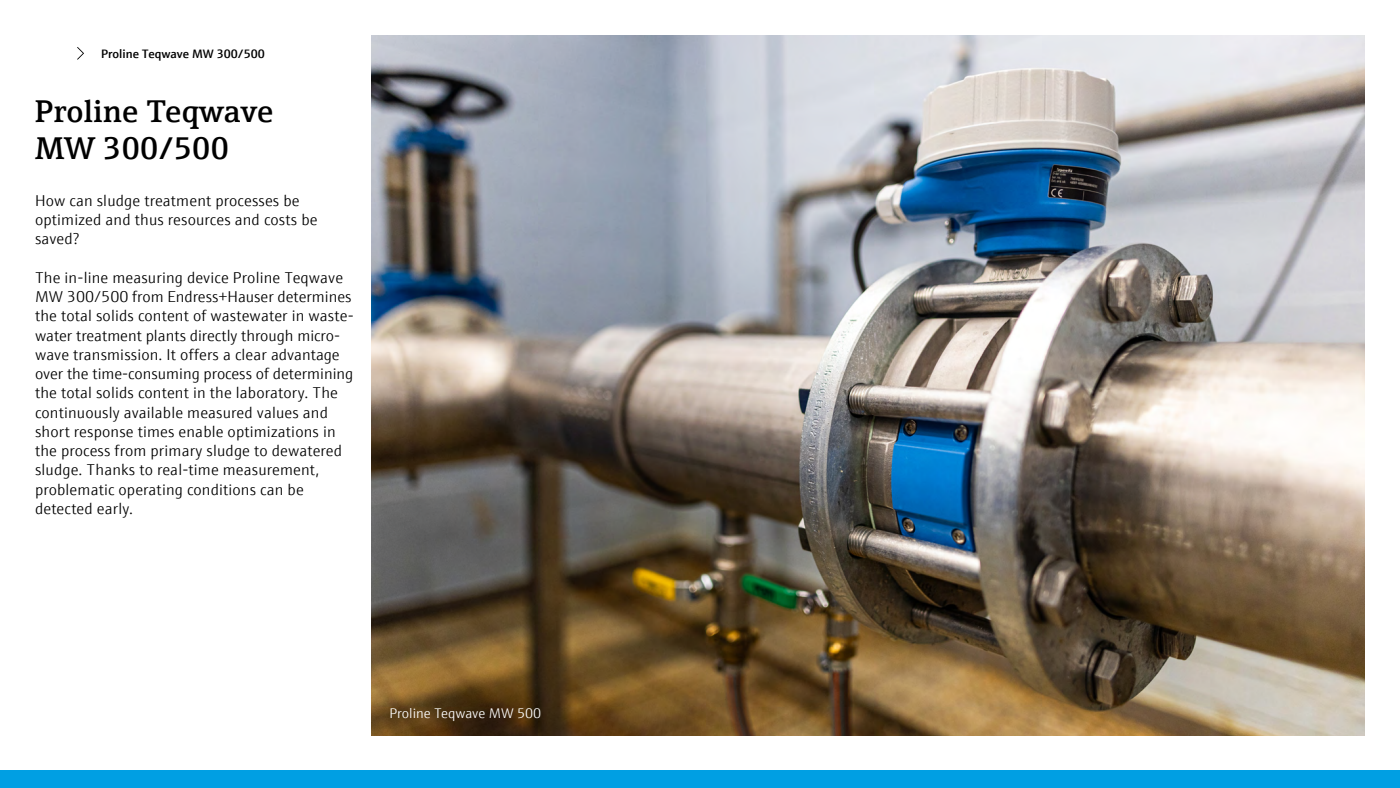
<style>
.page{position:relative;width:1400px;height:788px;background:#fff}
.page>*{position:absolute;margin:0;border:0;box-sizing:border-box;transform-origin:0 0}
.t1{font:600 31.5px/37.8px "E+H Serif";letter-spacing:.01em;color:#000}
.t2{font:300 15.75px/19.2px "E+H Sans";letter-spacing:.01em;color:#000}
.t3{font:300 14px "E+H Sans";color:#fff}
.t4{font:600 12.25px "E+H Sans";color:#000}
</style>
<div class="page">
<img style="left:372px;top:35px;width:993px;height:700px">
<svg style="left:77px;top:47px;width:7px;height:13px"></svg>
<div style="left:0;top:770px;width:1400px;height:18px;background:#009fe3"></div>
<p class="t4" style="left:101px;top:44px;width:165px">Proline Teqwave MW 300/500</p>
<h1 class="t1" style="left:35px;top:89px;width:240px">Proline Teqwave<br>MW 300/500</h1>
<p class="t2" style="left:35px;top:190px;width:284px">How can sludge treatment processes be optimized and thus resources and costs be saved?</p>
<p class="t2" style="left:35px;top:267px;width:320px">The in-line measuring device Proline Teqwave MW 300/500 from Endress+Hauser determines the total solids content of wastewater in waste&shy;water treatment plants directly through micro - wave transmission. It offers a clear advantage over the time-consuming process of determining the total solids content in the laboratory. The continuously available measured values and short response times enable optimizations in the process from primary sludge to dewatered sludge. Thanks to real-time measurement, problematic operating conditions can be detected early.</p>
<p class="t3" style="left:389px;top:702px;width:153px">Proline Teqwave MW 500</p>
</div>
